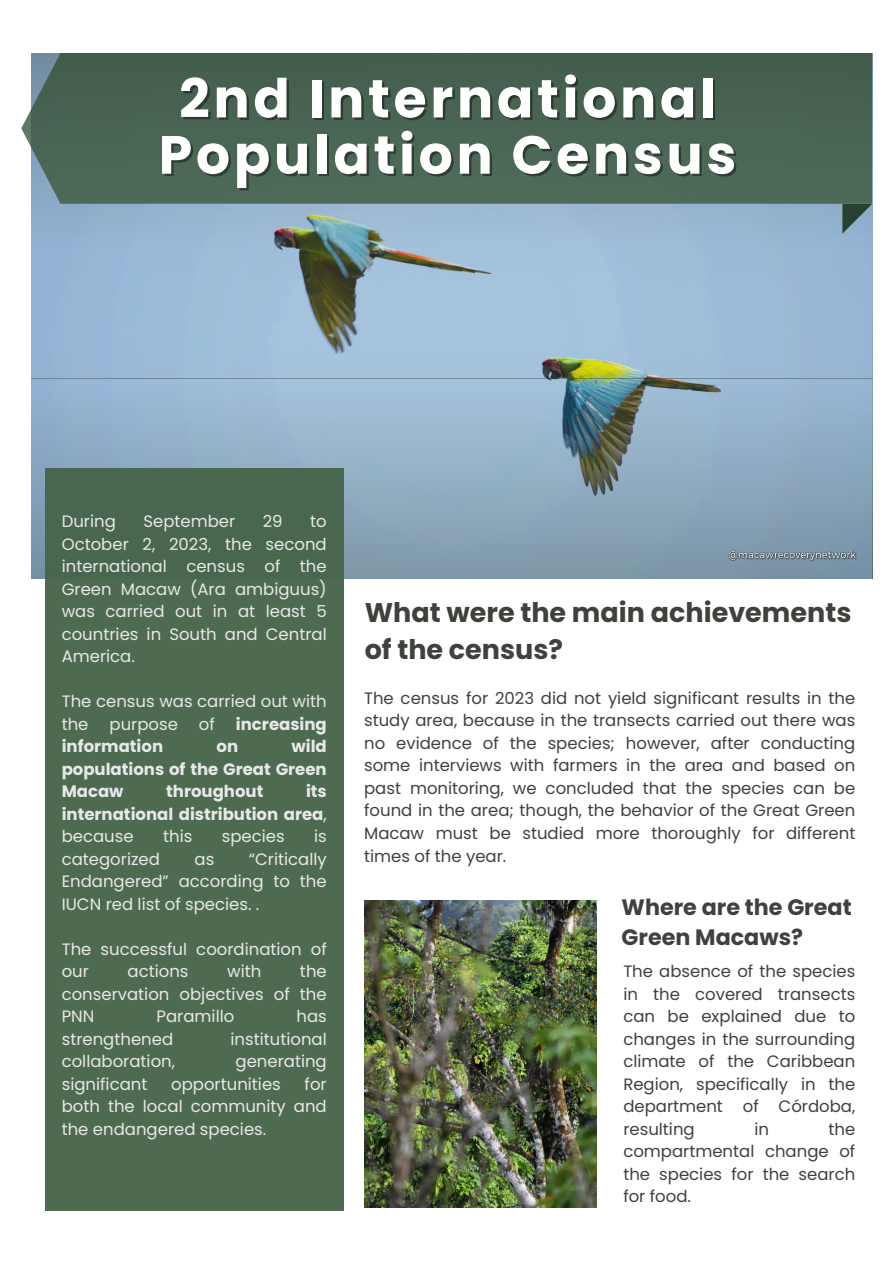
<style>
.page{position:relative;width:894px;height:1264px;background:#fff}
.page>*{position:absolute;margin:0;border:0;box-sizing:border-box;transform-origin:0 0}
.t1{font:700 53.7px "Poppins";letter-spacing:.07em;color:#fff}
.t2{font:700 27px/37.2px "Poppins";color:#3e423c}
.t3{font:700 22.2px/30.3px "Poppins";color:#3e423c}
.t4{font:16.5px/22.5px "Poppins";color:#3e423c;text-align:justify}
.t5{font:16.5px/22.5px "Poppins";color:#e8e8e8;text-align:justify}
.t6{font:700 16.5px/22.5px "Poppins";color:#e8e8e8;text-align:justify}
.s1{font-weight:400}
</style>
<div class="page">
<svg style="left:31px;top:53px;width:841px;height:325px;background:#5c7871"></svg>
<svg style="left:31px;top:253px;width:840px;height:325px;background:#92aec5"></svg>
<div style="left:45px;top:468px;width:298px;height:742px;background:#4e6b52"></div>
<img style="left:725px;top:547px;width:135px;height:17px">
<img style="left:364px;top:900px;width:232px;height:307px">
<h4 class="t1" style="left:179px;top:61px;width:538px">2nd International</h4>
<h4 class="t1" style="left:159px;top:117px;width:579px">Population Census</h4>
<p class="t5" style="left:62px;top:510px;width:56px">During</p>
<p class="t5" style="left:143px;top:510px;width:93px">September</p>
<p class="t5" style="left:263px;top:510px;width:21px">29</p>
<p class="t5" style="left:62px;top:510px;width:266px;text-indent:248px">to October 2, 2023, the second international census of the Green Macaw (Ara ambiguus) was carried out in at least 5 countries in South and Central America.</p>
<p class="t5" style="left:62px;top:690px;width:266px">The census was carried out with the</p>
<p class="t5" style="left:109px;top:712px;width:70px">purpose</p>
<p class="t5" style="left:199px;top:712px;width:17px">of</p>
<p class="t6" style="left:236px;top:712px;width:92px">increasing</p>
<p class="t6" style="left:62px;top:735px;width:103px">information</p>
<p class="t6" style="left:216px;top:735px;width:23px">on</p>
<p class="t6" style="left:62px;top:735px;width:266px;text-indent:230px">wild populations of the Great Green Macaw</p>
<p class="t6" style="left:62px;top:780px;width:266px;text-indent:244px">its international distribution area<span class="s1">, because</span></p>
<p class="t6" style="left:166px;top:780px;width:99px">throughout</p>
<p class="t5" style="left:163px;top:825px;width:31px">this</p>
<p class="t5" style="left:222px;top:825px;width:64px">species</p>
<p class="t5" style="left:314px;top:825px;width:14px">is</p>
<p class="t5" style="left:62px;top:847px;width:266px;text-indent:187px">“Critically Endangered” according to the IUCN red list of species. .</p>
<p class="t5" style="left:62px;top:937px;width:266px">The successful coordination of our</p>
<p class="t5" style="left:62px;top:847px;width:100px">categorized</p>
<p class="t5" style="left:194px;top:847px;width:21px">as</p>
<p class="t5" style="left:128px;top:960px;width:62px">actions</p>
<p class="t5" style="left:227px;top:960px;width:36px">with</p>
<p class="t5" style="left:62px;top:960px;width:266px;text-indent:238px">the conservation objectives of the PNN</p>
<p class="t5" style="left:156px;top:1005px;width:79px">Paramillo</p>
<p class="t5" style="left:296px;top:1005px;width:32px">has</p>
<p class="t5" style="left:62px;top:1027px;width:113px">strengthened</p>
<p class="t5" style="left:230px;top:1027px;width:98px">institutional</p>
<p class="t5" style="left:62px;top:1050px;width:115px">collaboration,</p>
<p class="t5" style="left:235px;top:1050px;width:93px">generating</p>
<p class="t5" style="left:62px;top:1072px;width:87px">significant</p>
<p class="t5" style="left:171px;top:1072px;width:111px">opportunities</p>
<p class="t5" style="left:62px;top:1072px;width:266px;text-indent:243px">for both the local community and the endangered species.</p>
<h4 class="t2" style="left:364px;top:594px;width:488px">What were the main achievements of the census?</h4>
<h4 class="t4" style="left:364px;top:687px;width:492px">The census for 2023 did not yield significant results in the study area, because in the transects carried out there was no evidence of the species; however, after conducting some interviews with farmers in the area and based on past monitoring, we concluded that the species can be found in the area; though, the behavior of the Great Green Macaw must be studied more thoroughly for different times of the year.</h4>
<h2 class="t3" style="left:621px;top:891px;width:231px">Where are the Great<br>Green Macaws?</h2>
<h3 class="t4" style="left:623px;top:960px;width:233px">The absence of the species in the covered transects can be explained due to changes in the surrounding climate of the Caribbean Region, specifically in the department of Córdoba, resulting</h3>
<h3 class="t4" style="left:754px;top:1117px;width:16px">in</h3>
<h3 class="t4" style="left:623px;top:1117px;width:233px;text-indent:205px">the compartmental change of the species for the search for food.</h3>
</div>
